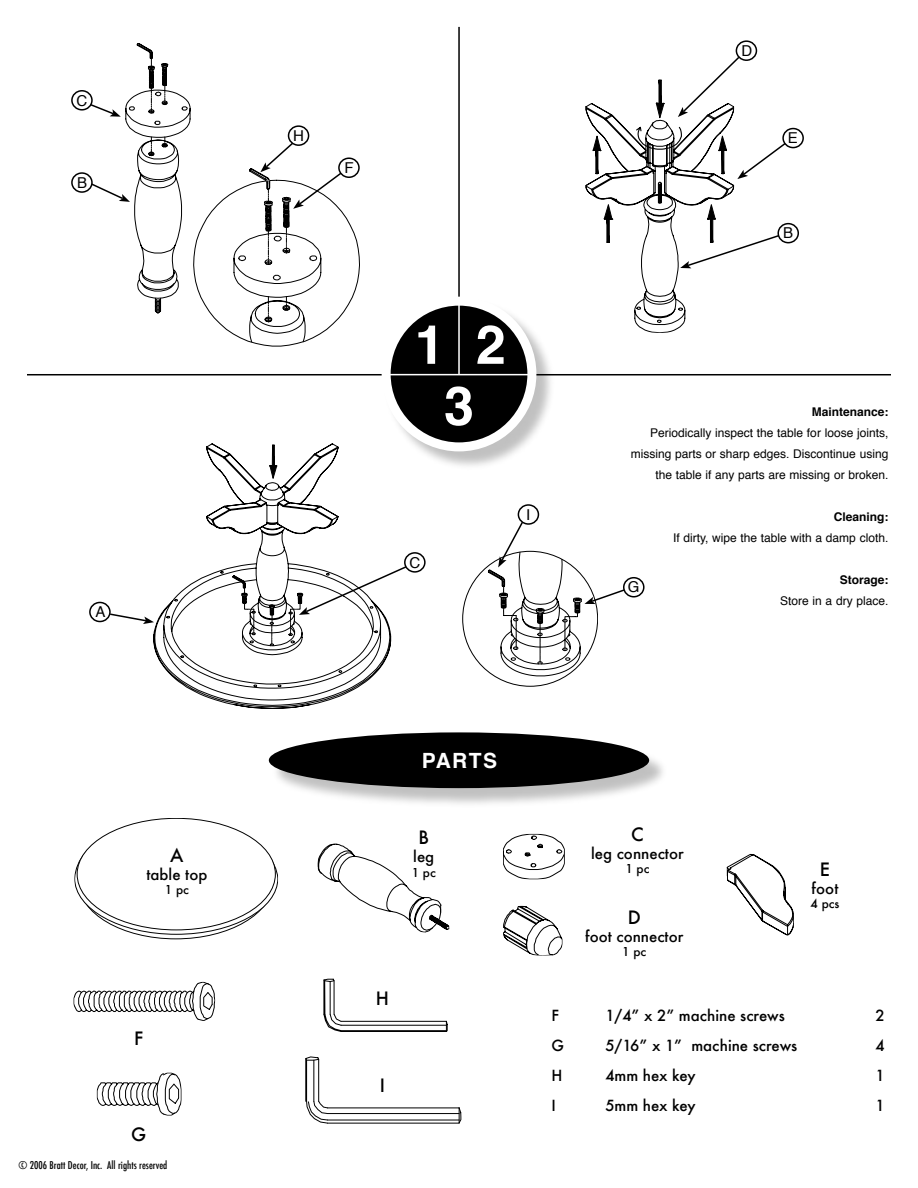
<style>
.page{position:relative;width:918px;height:1188px;background:#fff}
.page>*{position:absolute;margin:0;border:0;box-sizing:border-box;transform-origin:0 0}
.t1{font:700 54px "Helvetica";color:#fff}
.t2{font:700 21px "Helvetica";letter-spacing:.07em;color:#fff}
.t3{font:500 18px "Futura";color:#000}
.t4{font:500 15px "Futura";color:#000}
.t5{font:15px "Helvetica";color:#000}
.t6{font:12px/21px "Helvetica";color:#000;text-align:right}
.t7{font:700 12px "Helvetica";color:#000}
.t8{font:500 12px "Futura";color:#000}
.t9{font:500 condensed 10.5px "Futura";color:#000}
</style>
<div class="page">
<hr style="left:27px;top:374px;width:864px;height:1px;background:#000">
<div style="left:71px;top:90px;width:22px;height:21px;border:2px solid #000;border-radius:50%"></div>
<div style="left:71px;top:172px;width:22px;height:21px;border:2px solid #000;border-radius:50%"></div>
<div style="left:338px;top:157px;width:22px;height:21px;border:2px solid #000;border-radius:50%"></div>
<svg style="left:154px;top:444px;width:203px;height:265px"></svg>
<svg style="left:267px;top:444px;width:13px;height:37px"></svg>
<div style="left:518px;top:504px;width:21px;height:21px;border:2px solid #000;border-radius:50%"></div>
<div style="left:623px;top:577px;width:22px;height:21px;border:2px solid #000;border-radius:50%"></div>
<svg style="left:488px;top:518px;width:139px;height:158px"></svg>
<div style="left:404px;top:552px;width:22px;height:21px;border:2px solid #000;border-radius:50%"></div>
<svg style="left:166px;top:537px;width:243px;height:151px"></svg>
<div style="left:89px;top:602px;width:22px;height:20px;border:2px solid #000;border-radius:50%"></div>
<svg style="left:108px;top:606px;width:47px;height:23px"></svg>
<hr style="left:458px;top:27px;width:2px;height:294px;background:#000">
<svg style="left:305px;top:1056px;width:156px;height:68px"></svg>
<svg style="left:318px;top:844px;width:131px;height:89px"></svg>
<svg style="left:503px;top:834px;width:62px;height:45px"></svg>
<svg style="left:74px;top:818px;width:204px;height:122px"></svg>
<div style="left:77px;top:818px;width:198px;height:112px;background:#fff;border-radius:50%"></div>
<svg style="left:503px;top:906px;width:60px;height:49px"></svg>
<svg style="left:727px;top:854px;width:67px;height:82px"></svg>
<svg style="left:73px;top:982px;width:142px;height:39px"></svg>
<svg style="left:97px;top:1073px;width:85px;height:43px"></svg>
<svg style="left:323px;top:978px;width:125px;height:54px"></svg>
<svg style="left:89px;top:43px;width:270px;height:303px"></svg>
<div style="left:383px;top:298px;width:174px;height:174px;background:#000;opacity:.25"></div>
<div style="left:386px;top:301px;width:146px;height:146px;background:#000;border-radius:50%"></div>
<div style="left:382px;top:297px;width:154px;height:154px;border:9px solid #fff;border-radius:50%"></div>
<div style="left:736px;top:40px;width:21px;height:21px;border:2px solid #000;border-radius:50%"></div>
<div style="left:782px;top:128px;width:22px;height:20px;border:2px solid #000;border-radius:50%"></div>
<div style="left:777px;top:223px;width:22px;height:20px;border:2px solid #000;border-radius:50%"></div>
<svg style="left:585px;top:43px;width:203px;height:290px"></svg>
<div style="left:270px;top:733px;width:399px;height:76px;background:#000;opacity:.25"></div>
<div style="left:269px;top:732px;width:380px;height:56px;background:#000;border-radius:50%"></div>
<hr style="left:386px;top:374px;width:144px;height:1px;background:#fff">
<hr style="left:458px;top:301px;width:2px;height:73px;background:#fff">
<p class="t5" style="left:77px;top:88px;width:12px">C</p>
<p class="t5" style="left:77px;top:170px;width:12px">B</p>
<p class="t5" style="left:95px;top:599px;width:12px">A</p>
<p class="t3" style="left:170px;top:843px;width:15px">A</p>
<p class="t4" style="left:146px;top:864px;width:63px">table top</p>
<p class="t8" style="left:165px;top:881px;width:26px">1 pc</p>
<p class="t3" style="left:134px;top:1026px;width:11px">F</p>
<p class="t3" style="left:131px;top:1121px;width:17px">G</p>
<p class="t9" style="left:18px;top:1159px;width:151px">© 2006 Bratt Decor, Inc. All rights reserved</p>
<p class="t5" style="left:293px;top:123px;width:12px">H</p>
<p class="t5" style="left:344px;top:155px;width:11px">F</p>
<p class="t1" style="left:415px;top:296px;width:32px">1</p>
<p class="t1" style="left:476px;top:296px;width:32px">2</p>
<p class="t1" style="left:444px;top:357px;width:32px">3</p>
<p class="t5" style="left:409px;top:550px;width:12px">C</p>
<p class="t5" style="left:526px;top:501px;width:6px">I</p>
<p class="t5" style="left:741px;top:38px;width:12px">D</p>
<p class="t5" style="left:788px;top:125px;width:12px">E</p>
<p class="t5" style="left:783px;top:220px;width:12px">B</p>
<p class="t7" style="left:812px;top:401px;width:78px">Maintenance:</p>
<p class="t6" style="left:631px;top:422px;width:259px">Periodically inspect the table for loose joints, missing parts or sharp edges. Discontinue using the table if any parts are missing or broken.</p>
<p class="t7" style="left:834px;top:506px;width:56px">Cleaning:</p>
<p class="t6" style="left:673px;top:527px;width:217px">If dirty, wipe the table with a damp cloth.</p>
<p class="t7" style="left:840px;top:569px;width:50px">Storage:</p>
<p class="t6" style="left:780px;top:590px;width:110px">Store in a dry place.</p>
<p class="t5" style="left:628px;top:574px;width:13px">G</p>
<p class="t2" style="left:422px;top:741px;width:77px">PARTS</p>
<p class="t3" style="left:418px;top:825px;width:12px">B</p>
<p class="t4" style="left:413px;top:846px;width:23px">leg</p>
<p class="t8" style="left:412px;top:864px;width:26px">1 pc</p>
<p class="t3" style="left:376px;top:986px;width:15px">H</p>
<p class="t3" style="left:380px;top:1073px;width:7px">I</p>
<p class="t3" style="left:631px;top:822px;width:14px">C</p>
<p class="t4" style="left:591px;top:843px;width:94px">leg connector</p>
<p class="t8" style="left:625px;top:861px;width:26px">1 pc</p>
<p class="t3" style="left:628px;top:905px;width:15px">D</p>
<p class="t4" style="left:585px;top:926px;width:100px">foot connector</p>
<p class="t8" style="left:622px;top:943px;width:26px">1 pc</p>
<p class="t3" style="left:820px;top:857px;width:12px">E</p>
<p class="t4" style="left:812px;top:878px;width:28px">foot</p>
<p class="t8" style="left:811px;top:896px;width:30px">4 pcs</p>
<p class="t4" style="left:551px;top:1005px;width:9px">F</p>
<p class="t4" style="left:605px;top:1005px;width:181px">1/4” x 2” machine screws</p>
<p class="t4" style="left:875px;top:1005px;width:11px">2</p>
<p class="t4" style="left:551px;top:1035px;width:14px">G</p>
<p class="t4" style="left:605px;top:1035px;width:194px">5/16” x 1” machine screws</p>
<p class="t4" style="left:875px;top:1035px;width:11px">4</p>
<p class="t4" style="left:551px;top:1065px;width:12px">H</p>
<p class="t4" style="left:605px;top:1065px;width:92px">4mm hex key</p>
<p class="t4" style="left:875px;top:1065px;width:11px">1</p>
<p class="t4" style="left:551px;top:1095px;width:6px">I</p>
<p class="t4" style="left:605px;top:1095px;width:92px">5mm hex key</p>
<p class="t4" style="left:875px;top:1095px;width:11px">1</p>
</div>
